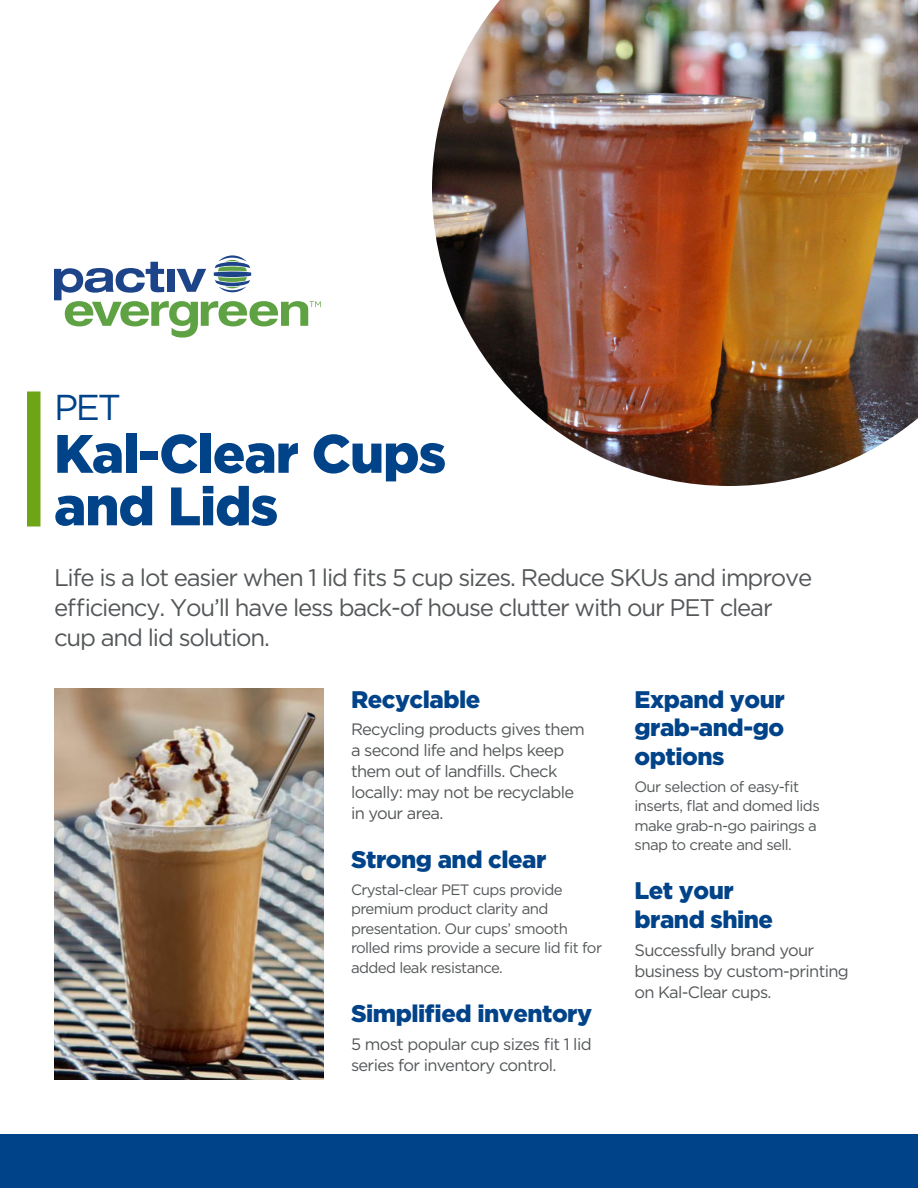
<style>
.page{position:relative;width:918px;height:1188px;background:#fff}
.page>*{position:absolute;margin:0;border:0;box-sizing:border-box;transform-origin:0 0}
.Cover_Headline{font:900 54px/52.5px "Gotham";letter-spacing:-.02em;color:#004389}
.Cover_Subhead{font:36px "Gotham";color:#004389}
.Cover_Intro_Copy{font:24px/30px "Gotham";letter-spacing:-.05em;color:#545759}
.Benefit_Subhead{font:900 24px/28.8px "Gotham";letter-spacing:-.02em;color:#004389;text-align:justify}
.Benefit_Copy{font:16.5px/21px "Gotham";letter-spacing:-.04em;color:#545759}
.Benefit_Copy-2{font:15px/19.5px "Gotham";letter-spacing:-.04em;color:#545759}
</style>
<div class="page">
<svg style="left:54px;top:255px;width:267px;height:83px"></svg>
<div style="left:0;top:1134px;width:918px;height:54px;background:#004389"></div>
<img style="left:432px;top:0;width:486px;height:486px">
<div style="left:27px;top:392px;width:13px;height:134px;background:#6ea516"></div>
<img style="left:54px;top:688px;width:270px;height:392px">
<p class="Cover_Subhead" style="left:54px;top:385px;width:69px">PET</p>
<p class="Cover_Headline" style="left:54px;top:427px;width:394px">Kal-Clear Cups and Lids</p>
<p class="Cover_Intro_Copy" style="left:54px;top:562px;width:760px">Life is a lot easier when 1 lid fits 5 cup sizes. Reduce SKUs and improve efficiency. You’ll have less back-of house clutter with our PET clear cup and lid solution.</p>
<p class="Benefit_Subhead" style="left:351px;top:685px;width:131px">Recyclable</p>
<p class="Benefit_Copy" style="left:351px;top:719px;width:235px">Recycling products gives them a second life and helps keep them out of landfills. Check locally: may not be recyclable in your area.</p>
<p class="Benefit_Subhead" style="left:351px;top:845px;width:197px">Strong and clear</p>
<p class="Benefit_Copy-2" style="left:351px;top:879px;width:253px">Crystal-clear PET cups provide premium product clarity and presentation. Our cups’ smooth rolled rims provide a secure lid fit for added leak resistance.</p>
<p class="Benefit_Subhead" style="left:351px;top:999px;width:243px">Simplified inventory</p>
<p class="Benefit_Copy" style="left:351px;top:1033px;width:242px">5 most popular cup sizes fit 1 lid series for inventory control.</p>
<p class="Benefit_Subhead" style="left:634px;top:685px;width:152px">Expand your grab-and-go options</p>
<p class="Benefit_Copy-2" style="left:634px;top:776px;width:187px">Our selection of easy-fit inserts, flat and domed lids make grab-n-go pairings a snap to create and sell.</p>
<p class="Benefit_Subhead" style="left:634px;top:876px;width:140px">Let your brand shine</p>
<p class="Benefit_Copy" style="left:634px;top:939px;width:216px">Successfully brand your business by custom-printing on Kal-Clear cups.</p>
</div>
